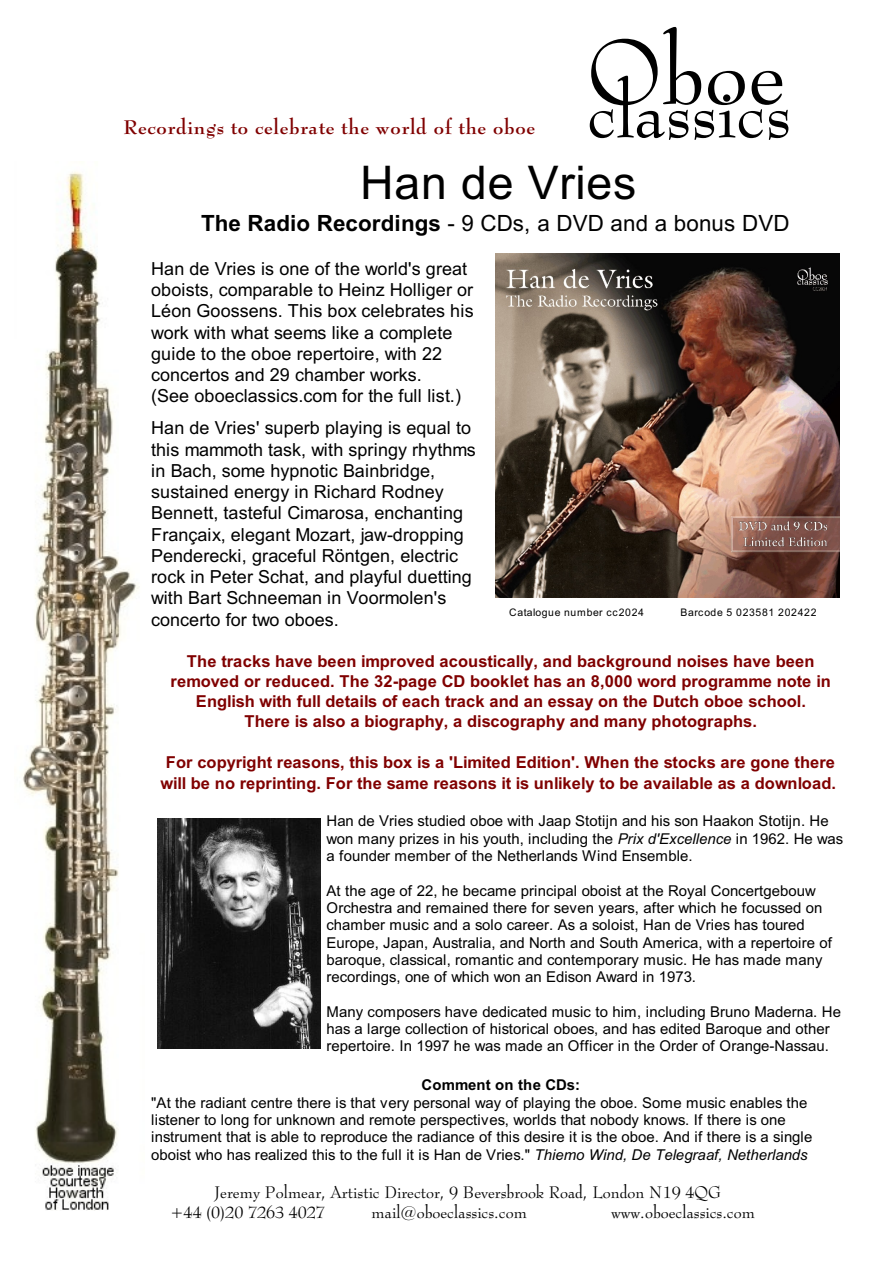
<style>
.page{position:relative;width:894px;height:1263px;background:#fff}
.page>*{position:absolute;margin:0;border:0;box-sizing:border-box;transform-origin:0 0}
.t1{font:89.85px "Bernhard Mod BT";color:#000}
.t2{font:72px "Bernhard Mod BT";color:#000}
.t3{font:46.5px "Arial";letter-spacing:.02em;color:#000}
.t4{font:22.35px "Arial";letter-spacing:.01em;color:#000}
.t5{font:700 19.5px "Bernhard Mod BT";letter-spacing:.035em;color:#800000}
.t6{font:18px/21.3px "Arial";letter-spacing:.005em;color:#000}
.t7{font:700 16.5px/20.1px "Arial";color:#800000;text-align:center}
.t8{font:16.5px/20.5px "Bernhard Mod BT";color:#000}
.t9{font:15px/17.2px "Arial";color:#000}
.t10{font:700 15px "Arial";color:#000}
.t11{font:10.5px "Arial";letter-spacing:.07em;color:#000}
.s1{font-weight:700}
.s2{font-style:italic}
</style>
<div class="page">
<img style="left:22px;top:171px;width:118px;height:1039px">
<img style="left:496px;top:254px;width:343px;height:343px">
<img style="left:158px;top:819px;width:162px;height:229px">
<h1 class="t1" style="left:587px;top:35px;width:199px">Oboe</h1>
<h2 class="t2" style="left:587px;top:82px;width:206px">classics</h2>
<h3 class="t3" style="left:360px;top:165px;width:278px">Han de Vries</h3>
<h3 class="t4" style="left:201px;top:215px;width:590px"><span class="s1">The Radio Recordings</span> - 9 CDs, a DVD and a bonus DVD</h3>
<p class="t6" style="left:151px;top:260px;width:324px">Han de Vries is one of the world's great oboists, comparable to Heinz Holliger or Léon Goossens. This box celebrates his work with what seems like a complete guide to the oboe repertoire, with 22 concertos and 29 chamber works.<br>(See oboeclassics.com for the full list.)</p>
<p class="t6" style="left:151px;top:419px;width:326px">Han de Vries' superb playing is equal to this mammoth task, with springy rhythms in Bach, some hypnotic Bainbridge, sustained energy in Richard Rodney Bennett, tasteful Cimarosa, enchanting Françaix, elegant Mozart, jaw-dropping Penderecki, graceful Röntgen, electric rock in Peter Schat, and playful duetting with Bart Schneeman in Voormolen's concerto for two oboes.</p>
<p class="t7" style="left:171px;top:653px;width:662px">The tracks have been improved acoustically, and background noises have been removed or reduced. The 32-page CD booklet has an 8,000 word programme note in English with full details of each track and an essay on the Dutch oboe school.<br>There is also a biography, a discography and many photographs.</p>
<p class="t7" style="left:161px;top:753px;width:677px;line-height:21.3px">For copyright reasons, this box is a 'Limited Edition'. When the stocks are gone there will be no reprinting. For the same reasons it is unlikely to be available as a download.</p>
<p class="t9" style="left:327px;top:814px;width:518px">Han de Vries studied oboe with Jaap Stotijn and his son Haakon Stotijn. He won many prizes in his youth, including the <span class="s2">Prix d'Excellence</span> in 1962. He was a founder member of the Netherlands Wind Ensemble.</p>
<p class="t9" style="left:327px;top:883px;width:507px">At the age of 22, he became principal oboist at the Royal Concertgebouw Orchestra and remained there for seven years, after which he focussed on chamber music and a solo career. As a soloist, Han de Vries has toured Europe, Japan, Australia, and North and South America, with a repertoire of baroque, classical, romantic and contemporary music. He has made many recordings, one of which won an Edison Award in 1973.</p>
<p class="t9" style="left:327px;top:1004px;width:516px">Many composers have dedicated music to him, including Bruno Maderna. He has a large collection of historical oboes, and has edited Baroque and other repertoire. In 1997 he was made an Officer in the Order of Orange-Nassau.</p>
<p class="t10" style="left:422px;top:1079px;width:160px">Comment on the CDs:</p>
<p class="t9" style="left:151px;top:1095px;width:663px">"At the radiant centre there is that very personal way of playing the oboe. Some music enables the listener to long for unknown and remote perspectives, worlds that nobody knows. If there is one instrument that is able to reproduce the radiance of this desire it is the oboe. And if there is a single oboist who has realized this to the full it is Han de Vries." <span class="s2">Thiemo Wind, De Telegraaf, Netherlands</span></p>
<p class="t8" style="left:170px;top:1183px;width:552px;text-indent:45px">Jeremy Polmear, Artistic Director, 9 Beversbrook Road, London N19 4QG +44 (0)20 7263 4027</p>
<h3 class="t5" style="left:123px;top:119px;width:413px">Recordings to celebrate the world of the oboe</h3>
<p class="t11" style="left:509px;top:609px;width:137px">Catalogue number cc2024</p>
<p class="t11" style="left:680px;top:609px;width:138px">Barcode 5 023581 202422</p>
<p class="t8" style="left:372px;top:1204px;width:157px">mail@oboeclassics.com</p>
<p class="t8" style="left:611px;top:1204px;width:145px">www.oboeclassics.com</p>
</div>
